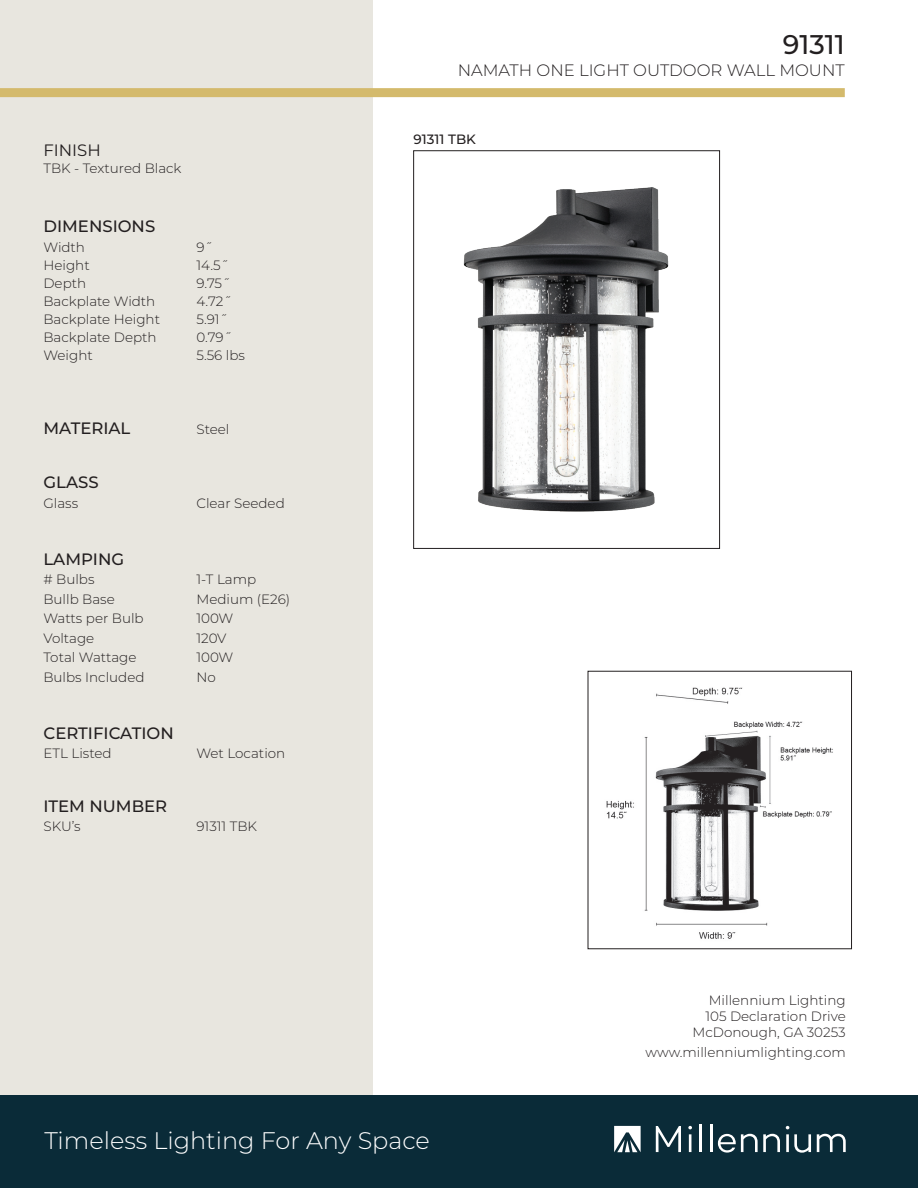
<style>
.page{position:relative;width:918px;height:1188px;background:#fff}
.page>*{position:absolute;margin:0;border:0;box-sizing:border-box;transform-origin:0 0}
.t1{font:500 27px "Montserrat";color:#231f20}
.t2{font:300 24px "Montserrat";color:#fff}
.t3{font:500 16.5px "Montserrat";color:#231f20}
.t4{font:300 16.5px "Montserrat";color:#231f20}
.t5{font:16.5px "Montserrat";color:#231f20}
.t6{font:300 13.5px "Montserrat";color:#231f20}
.t7{font:500 13.5px "Montserrat";color:#231f20}
</style>
<div class="page">
<div style="left:0;top:0;width:373px;height:1188px;background:#e8e6df"></div>
<div style="left:0;top:1095px;width:918px;height:93px;background:#0a2b38"></div>
<div style="left:0;top:88px;width:845px;height:9px;background:#d4ba6c"></div>
<svg style="left:656px;top:1126px;width:25px;height:26px"></svg>
<svg style="left:688px;top:1126px;width:4px;height:26px"></svg>
<hr style="left:699px;top:1125px;width:3px;height:27px;background:#fff">
<hr style="left:710px;top:1125px;width:2px;height:27px;background:#fff">
<svg style="left:718px;top:1134px;width:62px;height:19px"></svg>
<svg style="left:786px;top:1126px;width:25px;height:27px"></svg>
<svg style="left:817px;top:1134px;width:29px;height:18px"></svg>
<svg style="left:614px;top:1126px;width:27px;height:26px"></svg>
<img style="left:463px;top:187px;width:206px;height:325px">
<div style="left:413px;top:151px;width:307px;height:398px;border:1px solid #231f20"></div>
<img style="left:606px;top:687px;width:227px;height:252px">
<div style="left:588px;top:671px;width:264px;height:278px;border:1px solid #231f20"></div>
<p class="t5" style="left:43px;top:139px;width:59px">FINISH</p>
<p class="t6" style="left:43px;top:159px;width:140px">TBK - Textured Black</p>
<p class="t3" style="left:43px;top:215px;width:113px">DIMENSIONS</p>
<p class="t6" style="left:43px;top:238px;width:43px">Width</p>
<p class="t6" style="left:196px;top:238px;width:18px">9˝</p>
<p class="t6" style="left:43px;top:256px;width:48px">Height</p>
<p class="t6" style="left:196px;top:256px;width:34px">14.5˝</p>
<p class="t6" style="left:43px;top:274px;width:44px">Depth</p>
<p class="t6" style="left:196px;top:274px;width:35px">9.75˝</p>
<p class="t6" style="left:43px;top:292px;width:113px">Backplate Width</p>
<p class="t6" style="left:196px;top:292px;width:37px">4.72˝</p>
<p class="t6" style="left:43px;top:310px;width:118px">Backplate Height</p>
<p class="t6" style="left:196px;top:310px;width:33px">5.91˝</p>
<p class="t6" style="left:43px;top:328px;width:115px">Backplate Depth</p>
<p class="t6" style="left:196px;top:328px;width:37px">0.79˝</p>
<p class="t6" style="left:43px;top:346px;width:51px">Weight</p>
<p class="t6" style="left:196px;top:346px;width:50px">5.56 lbs</p>
<p class="t3" style="left:43px;top:416px;width:88px">MATERIAL</p>
<p class="t6" style="left:196px;top:420px;width:34px">Steel</p>
<p class="t3" style="left:43px;top:471px;width:57px">GLASS</p>
<p class="t6" style="left:43px;top:494px;width:36px">Glass</p>
<p class="t6" style="left:196px;top:494px;width:90px">Clear Seeded</p>
<p class="t3" style="left:43px;top:547px;width:82px">LAMPING</p>
<p class="t6" style="left:43px;top:570px;width:53px"># Bulbs</p>
<p class="t6" style="left:196px;top:570px;width:61px">1-T Lamp</p>
<p class="t6" style="left:43px;top:590px;width:73px">Bullb Base</p>
<p class="t6" style="left:196px;top:590px;width:95px">Medium (E26)</p>
<p class="t6" style="left:43px;top:609px;width:102px">Watts per Bulb</p>
<p class="t6" style="left:196px;top:609px;width:39px">100W</p>
<p class="t6" style="left:43px;top:629px;width:52px">Voltage</p>
<p class="t6" style="left:196px;top:629px;width:32px">120V</p>
<p class="t6" style="left:43px;top:648px;width:95px">Total Wattage</p>
<p class="t6" style="left:196px;top:648px;width:39px">100W</p>
<p class="t6" style="left:43px;top:668px;width:103px">Bulbs Included</p>
<p class="t6" style="left:196px;top:668px;width:21px">No</p>
<p class="t3" style="left:43px;top:721px;width:132px">CERTIFICATION</p>
<p class="t6" style="left:43px;top:744px;width:70px">ETL Listed</p>
<p class="t6" style="left:196px;top:744px;width:90px">Wet Location</p>
<p class="t3" style="left:43px;top:794px;width:125px">ITEM NUMBER</p>
<p class="t6" style="left:43px;top:817px;width:39px">SKU’s</p>
<p class="t6" style="left:196px;top:817px;width:62px">91311 TBK</p>
<p class="t1" style="left:783px;top:25px;width:63px">91311</p>
<p class="t4" style="left:458px;top:59px;width:389px">NAMATH ONE LIGHT OUTDOOR WALL MOUNT</p>
<p class="t7" style="left:413px;top:130px;width:64px">91311 TBK</p>
<p class="t6" style="left:709px;top:991px;width:139px">Millennium Lighting</p>
<p class="t6" style="left:705px;top:1007px;width:142px">105 Declaration Drive</p>
<p class="t6" style="left:692px;top:1023px;width:155px">McDonough, GA 30253</p>
<p class="t6" style="left:645px;top:1043px;width:202px">www.millenniumlighting.com</p>
<p class="t2" style="left:44px;top:1124px;width:387px">Timeless Lighting For Any Space</p>
</div>
